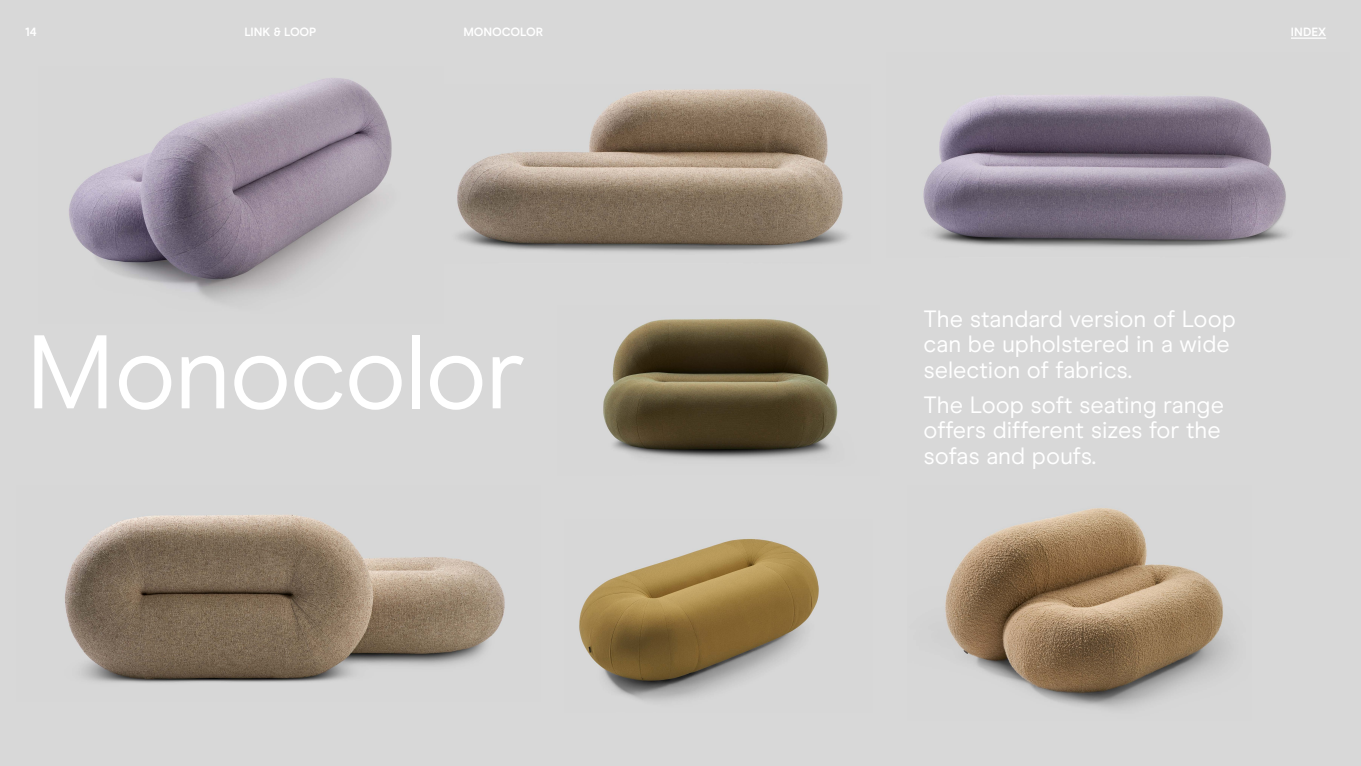
<style>
.page{position:relative;width:1361px;height:766px;background:#fff}
.page>*{position:absolute;margin:0;border:0;box-sizing:border-box;transform-origin:0 0}
.t1{font:104.28px "Modern Era";letter-spacing:-.02em;color:#fff}
.t2{font:23.6px/25.4px "Modern Era";color:#fff}
.t3{font:700 11.95px "Modern Era";letter-spacing:-.005em;color:#fff}
</style>
<div class="page">
<div style="left:0;top:0;width:1361px;height:765px;background:#d8d8d8"></div>
<img style="left:457px;top:89px;width:390px;height:163px">
<img style="left:69px;top:78px;width:323px;height:225px">
<img style="left:923px;top:95px;width:365px;height:153px">
<img style="left:65px;top:515px;width:440px;height:168px">
<img style="left:579px;top:539px;width:240px;height:163px">
<img style="left:945px;top:508px;width:288px;height:201px">
<img style="left:603px;top:319px;width:235px;height:140px">
<hr style="left:1291px;top:37px;width:35px;height:2px;background:#fff">
<p class="t3" style="left:26px;top:25px;width:13px">14</p>
<p class="t3" style="left:244px;top:25px;width:74px">LINK &amp; LOOP</p>
<p class="t3" style="left:463px;top:25px;width:81px">MONOCOLOR</p>
<p class="t3" style="left:1291px;top:25px;width:37px">INDEX</p>
<h1 class="t1" style="left:26px;top:312px;width:501px">Monocolor</h1>
<p class="t2" style="left:923px;top:306px;width:314px">The standard version of Loop can be upholstered in a wide selection of fabrics.</p>
<p class="t2" style="left:923px;top:392px;width:302px">The Loop soft seating range offers different sizes for the sofas and poufs.</p>
</div>
